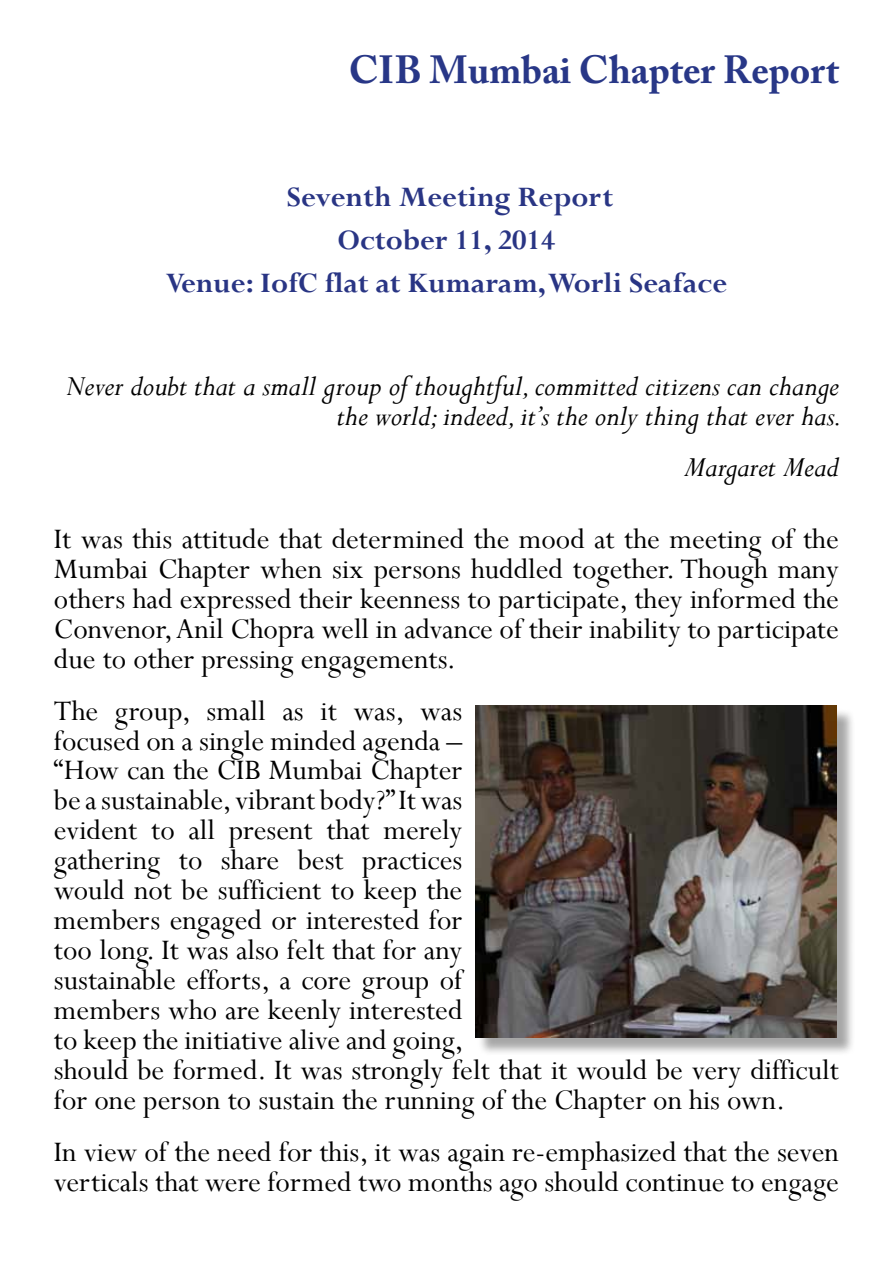
<style>
.page{position:relative;width:893px;height:1263px;background:#fff}
.page>*{position:absolute;margin:0;border:0;box-sizing:border-box;transform-origin:0 0}
.t1{font:700 39px "Adobe Caslon Pro";color:#283787}
.t2{font:31.5px/30px "Perpetua";color:#000}
.t3{font:italic 31.5px/30px "Perpetua";color:#000;text-align:right}
.t4{font:700 31.5px/42.8px "Perpetua";color:#293584;text-align:center}
</style>
<div class="page">
<div style="left:477px;top:708px;width:378px;height:348px;background:#000;opacity:.35"></div>
<img style="left:475px;top:706px;width:362px;height:331px">
<p class="t1" style="left:349px;top:46px;width:491px">CIB Mumbai Chapter Report</p>
<p class="t4" style="left:166px;top:175px;width:563px">Seventh Meeting Report<br>October 11, 2014<br>Venue: IofC flat at Kumaram, Worli Seaface</p>
<p class="t3" style="left:65px;top:369px;width:778px">Never doubt that a small group of thoughtful, committed citizens can change the world; indeed, it’s the only thing that ever has.</p>
<p class="t3" style="left:684px;top:451px;width:156px">Margaret Mead</p>
<p class="t2" style="left:54px;top:524px;width:787px;text-align:justify">It was this attitude that determined the mood at the meeting of the Mumbai Chapter when six persons huddled together. Though many others had expressed their keenness to participate, they informed the Convenor, Anil Chopra well in advance of their inability to participate due to other pressing engagements.</p>
<p class="t2" style="left:54px;top:695px;width:786px">The group, small as it was, was<br>focused on a single minded agenda –<br>“How can the CIB Mumbai Chapter<br>be a sustainable, vibrant body?” It was<br>evident to all present that merely<br>gathering to share best practices<br>would not be sufficient to keep the<br>members engaged or interested for<br>too long. It was also felt that for any<br>sustainable efforts, a core group of<br>members who are keenly interested<br>to keep the initiative alive and going,<br>should be formed. It was strongly felt that it would be very difficult for one person to sustain the running of the Chapter on his own.</p>
<p class="t2" style="left:54px;top:1136px;width:786px">In view of the need for this, it was again re-emphasized that the seven verticals that were formed two months ago should continue to engage</p>
</div>
